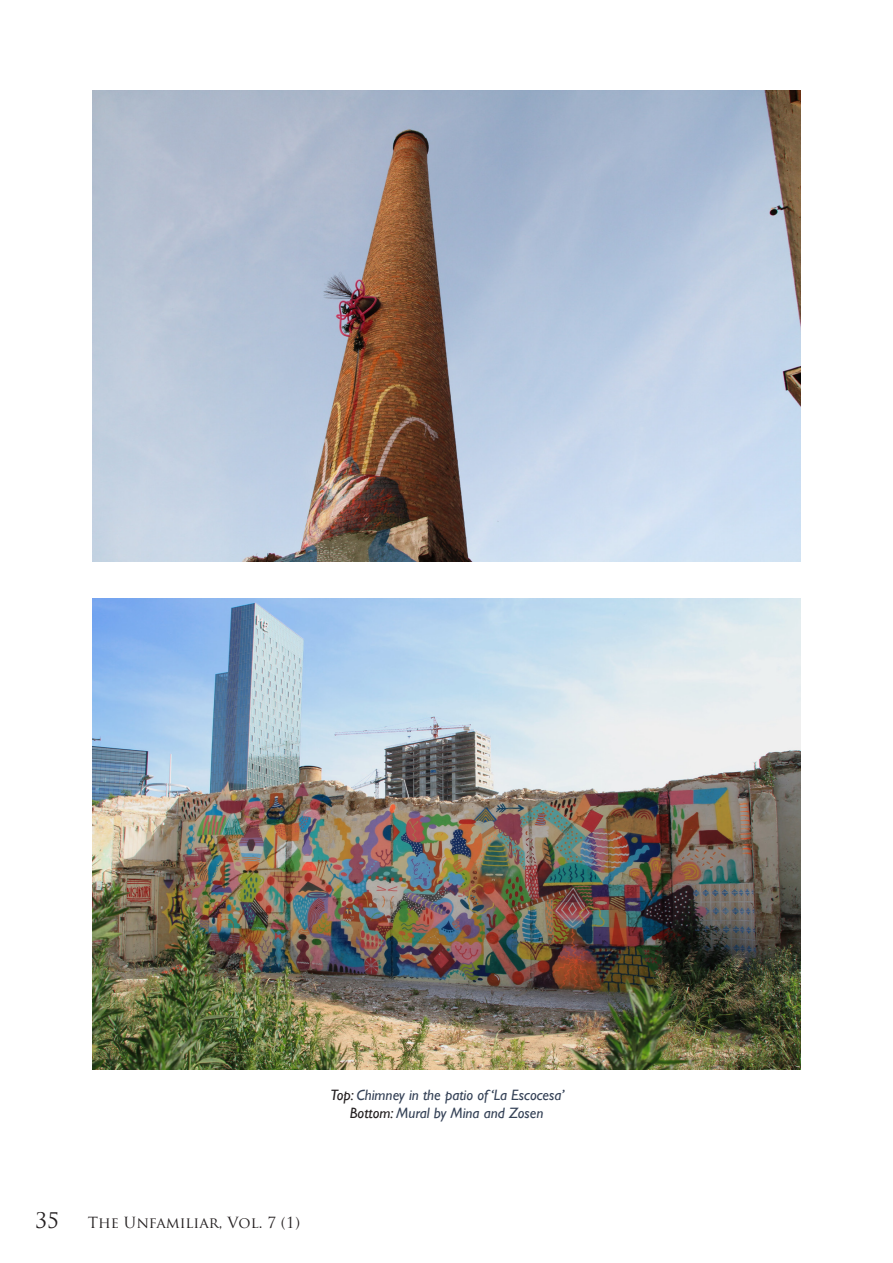
<style>
.page{position:relative;width:893px;height:1263px;background:#fff}
.page>*{position:absolute;margin:0;border:0;box-sizing:border-box;transform-origin:0 0}
.t1{font:21px "Trajan Pro";color:#231f20}
.t2{font:italic 15px "Gill Sans";color:#354257}
.t3{font:15px "Trajan Pro";color:#231f20}
.s1{color:#231f20}
</style>
<div class="page">
<img style="left:93px;top:90px;width:707px;height:471px">
<img style="left:93px;top:598px;width:707px;height:472px">
<p class="t2" style="left:331px;top:1087px;width:235px"><span class="s1">Top:</span> Chimney in the patio of ‘La Escocesa’</p>
<p class="t2" style="left:350px;top:1105px;width:195px"><span class="s1">Bottom:</span> Mural by Mina and Zosen</p>
<p class="t1" style="left:35px;top:1207px;width:25px">35</p>
<p class="t3" style="left:88px;top:1213px;width:214px">The Unfamiliar, Vol. 7 (1)</p>
</div>
